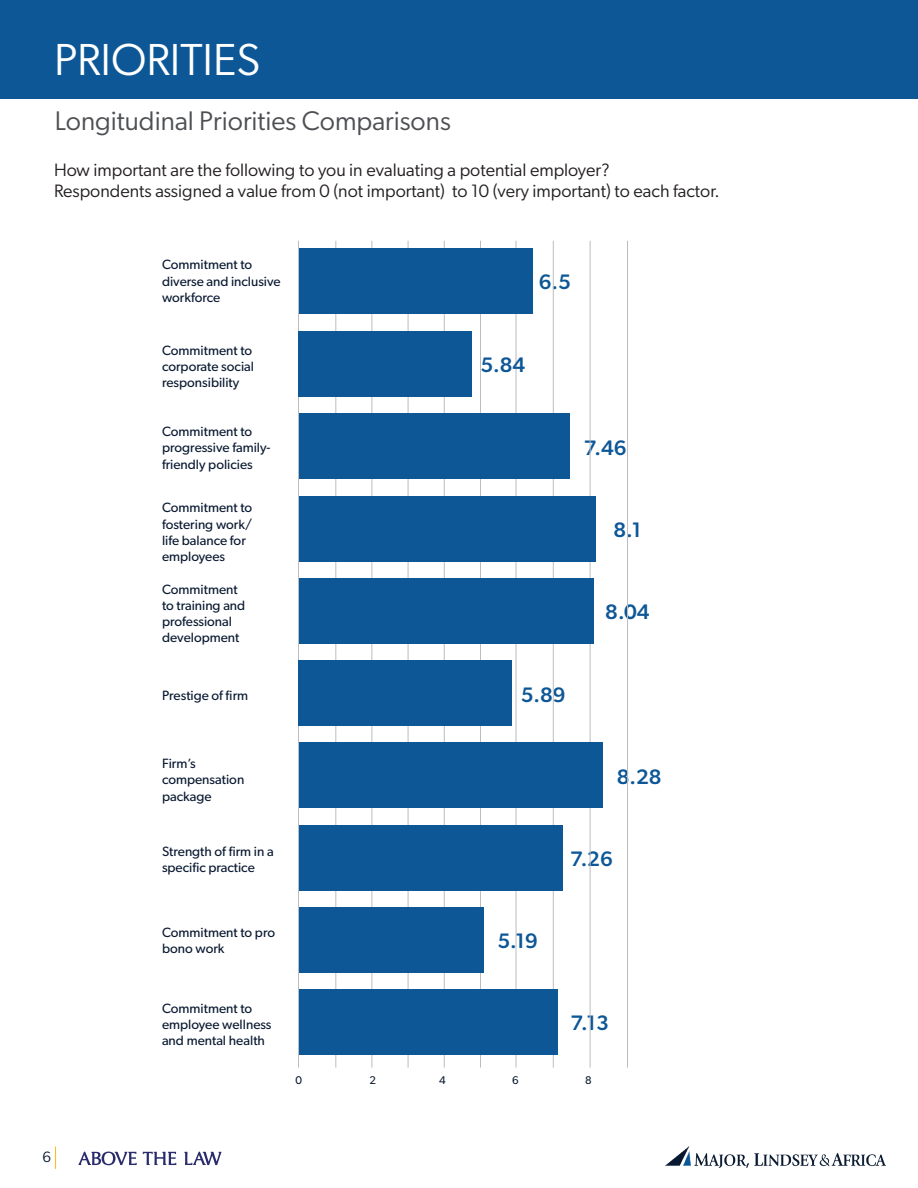
<style>
.page{position:relative;width:918px;height:1188px;background:#fff}
.page>*{position:absolute;margin:0;border:0;box-sizing:border-box;transform-origin:0 0}
.t1{font:45px "Gibson";color:#fff}
.t2{font:27px "Gibson";color:#4d4f53}
.t3{font:500 21px "Gibson";color:#0d5797}
.t4{font:18px/21px "Gibson";color:#231f20}
.t5{font:15px "Gibson";color:#081830}
.t6{font:13.5px/16.2px "Gibson";color:#081830}
.t7{font:11.25px "Gibson";color:#081830}
</style>
<div class="page">
<img style="left:666px;top:1147px;width:220px;height:20px">
<svg style="left:55px;top:1147px;width:1px;height:22px"></svg>
<svg style="left:78px;top:1152px;width:144px;height:13px"></svg>
<div style="left:0;top:0;width:918px;height:99px;background:#0d5797"></div>
<hr style="left:480px;top:241px;width:1px;height:827px;background:#bcbdc0">
<hr style="left:516px;top:241px;width:1px;height:827px;background:#bcbdc0">
<hr style="left:444px;top:241px;width:1px;height:827px;background:#bcbdc0">
<hr style="left:408px;top:241px;width:1px;height:827px;background:#bcbdc0">
<hr style="left:372px;top:241px;width:1px;height:827px;background:#bcbdc0">
<hr style="left:336px;top:241px;width:1px;height:827px;background:#bcbdc0">
<div style="left:299px;top:248px;width:234px;height:65px;background:#0d5797"></div>
<hr style="left:298px;top:241px;width:1px;height:827px;background:#bcbdc0">
<div style="left:299px;top:331px;width:173px;height:66px;background:#0d5797"></div>
<div style="left:299px;top:660px;width:213px;height:66px;background:#0d5797"></div>
<div style="left:299px;top:907px;width:184px;height:66px;background:#0d5797"></div>
<hr style="left:553px;top:241px;width:1px;height:827px;background:#bcbdc0">
<hr style="left:590px;top:241px;width:1px;height:827px;background:#bcbdc0">
<hr style="left:627px;top:241px;width:1px;height:827px;background:#bcbdc0">
<div style="left:299px;top:413px;width:270px;height:66px;background:#0d5797"></div>
<div style="left:299px;top:496px;width:297px;height:65px;background:#0d5797"></div>
<div style="left:299px;top:578px;width:294px;height:66px;background:#0d5797"></div>
<div style="left:299px;top:742px;width:304px;height:66px;background:#0d5797"></div>
<div style="left:299px;top:825px;width:263px;height:65px;background:#0d5797"></div>
<div style="left:299px;top:989px;width:258px;height:66px;background:#0d5797"></div>
<h1 class="t1" style="left:54px;top:32px;width:208px">PRIORITIES</h1>
<h2 class="t2" style="left:55px;top:104px;width:398px">Longitudinal Priorities Comparisons</h2>
<h3 class="t4" style="left:54px;top:159px;width:667px">How important are the following to you in evaluating a potential employer?<br>Respondents assigned a value from 0 (not important) to 10 (very important) to each factor.</h3>
<p class="t5" style="left:43px;top:1148px;width:10px">6</p>
<p class="t6" style="left:162px;top:256px;width:120px">Commitment to diverse and inclusive workforce</p>
<p class="t6" style="left:162px;top:342px;width:94px">Commitment to corporate social responsibility</p>
<p class="t6" style="left:162px;top:423px;width:110px">Commitment to progressive family&shy;friendly policies</p>
<p class="t6" style="left:162px;top:499px;width:92px">Commitment to fostering work/ life balance for employees</p>
<p class="t6" style="left:162px;top:581px;width:85px">Commitment to training and professional development</p>
<p class="t6" style="left:162px;top:687px;width:88px">Prestige of firm</p>
<p class="t6" style="left:162px;top:755px;width:84px">Firm’s compensation package</p>
<p class="t6" style="left:162px;top:843px;width:113px">Strength of firm in a specific practice</p>
<p class="t6" style="left:162px;top:924px;width:115px">Commitment to pro bono work</p>
<p class="t6" style="left:162px;top:1000px;width:111px">Commitment to employee wellness and mental health</p>
<p class="t7" style="left:296px;top:1073px;width:8px">0</p>
<h3 class="t3" style="left:539px;top:269px;width:34px">6.5</h3>
<h3 class="t3" style="left:481px;top:353px;width:46px">5.84</h3>
<h3 class="t3" style="left:584px;top:435px;width:44px">7.46</h3>
<h3 class="t3" style="left:614px;top:517px;width:29px">8.1</h3>
<h3 class="t3" style="left:521px;top:682px;width:46px">5.89</h3>
<h3 class="t3" style="left:605px;top:599px;width:46px">8.04</h3>
<h3 class="t3" style="left:617px;top:764px;width:46px">8.28</h3>
<h3 class="t3" style="left:497px;top:928px;width:42px">5.19</h3>
<h3 class="t3" style="left:570px;top:846px;width:44px">7.26</h3>
<h3 class="t3" style="left:570px;top:1011px;width:40px">7.13</h3>
<p class="t7" style="left:369px;top:1073px;width:8px">2</p>
<p class="t7" style="left:439px;top:1073px;width:8px">4</p>
<p class="t7" style="left:512px;top:1073px;width:8px">6</p>
<p class="t7" style="left:585px;top:1073px;width:8px">8</p>
</div>
